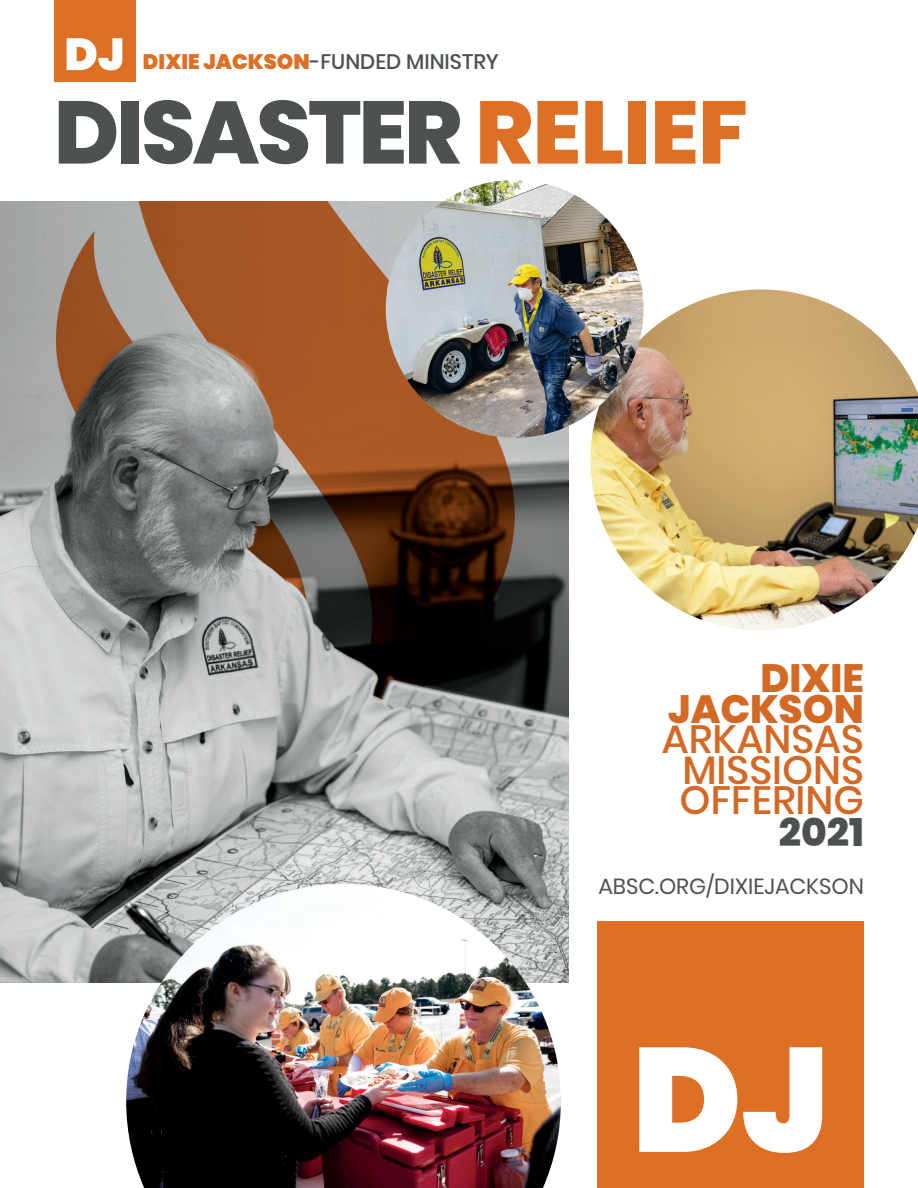
<style>
.page{position:relative;width:918px;height:1188px;background:#fff}
.page>*{position:absolute;margin:0;border:0;box-sizing:border-box;transform-origin:0 0}
.t1{font:800 88.5px "Poppins";letter-spacing:-.03em;color:#4d5151}
.t2{font:500 39.45px/30.9px "Poppins";color:#d36925;text-align:right}
.t3{font:21.9px "Poppins";color:#4f5151}
.t4{font:500 21px "Poppins";color:#4d5151}
.s1{font-weight:900;color:#dd7025}
.s2{color:#dd7025}
.s3{font-weight:800}
.s4{font-weight:800;color:#4d5151}
</style>
<div class="page">
<div style="left:54px;top:0;width:81px;height:81px;background:#dd7025"></div>
<svg style="left:67px;top:38px;width:55px;height:32px"></svg>
<img style="left:0;top:202px;width:568px;height:781px">
<div style="left:598px;top:922px;width:266px;height:266px;background:#dd7025"></div>
<svg style="left:639px;top:1047px;width:98px;height:105px"></svg>
<svg style="left:743px;top:1047px;width:79px;height:106px"></svg>
<img style="left:126px;top:884px;width:435px;height:304px">
<img style="left:590px;top:289px;width:328px;height:341px">
<img style="left:386px;top:180px;width:258px;height:258px;border-radius:129px">
<p class="t4" style="left:143px;top:50px;width:357px"><span class="s1">DIXIE JACKSON</span>-FUNDED MINISTRY</p>
<p class="t1" style="left:54px;top:81px;width:695px">DISASTER <span class="s2">RELIEF</span></p>
<p class="t2" style="left:662px;top:663px;width:204px"><span class="s3">DIXIE<br>JACKSON<br></span>ARKANSAS<br>MISSIONS<br>OFFERING<br><span class="s4">2021</span></p>
<p class="t3" style="left:598px;top:874px;width:267px">ABSC.ORG/DIXIEJACKSON</p>
</div>
